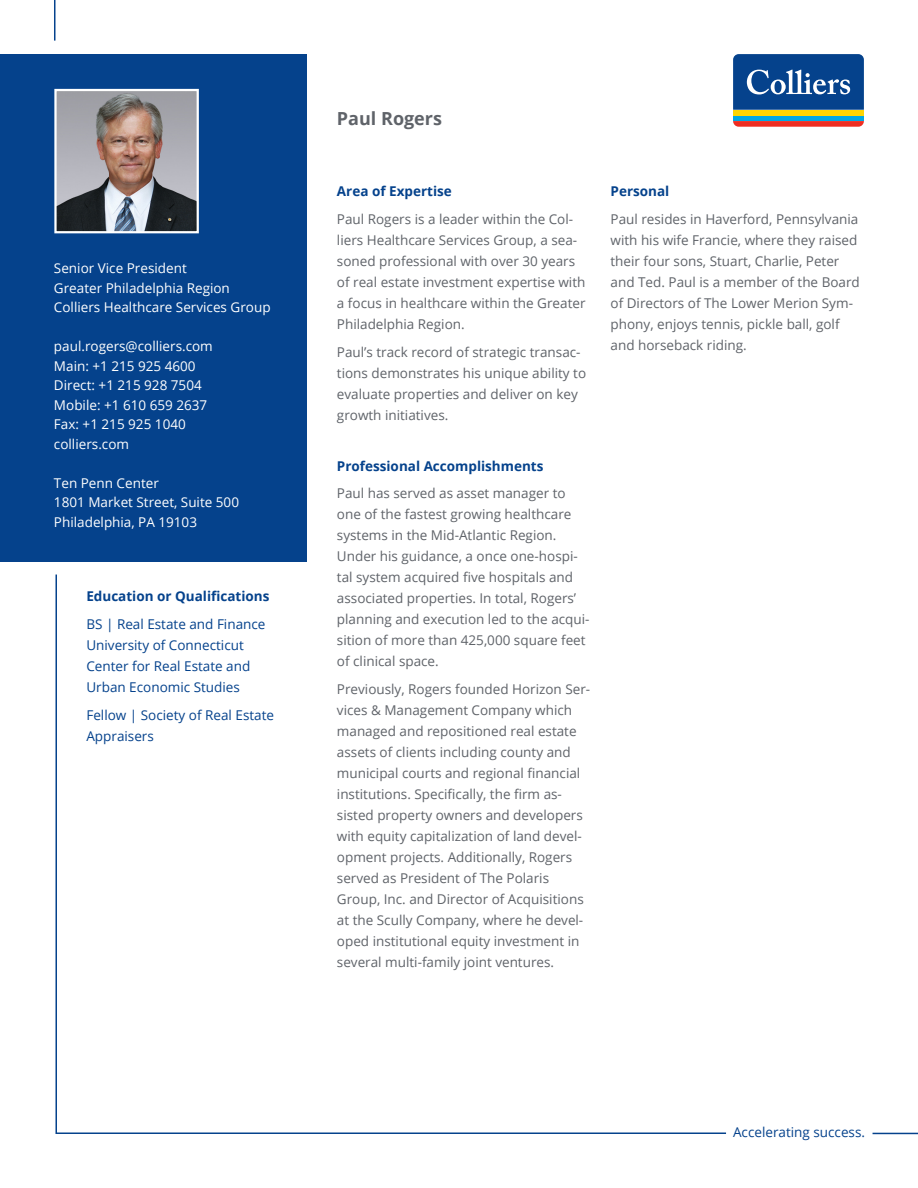
<style>
.page{position:relative;width:918px;height:1188px;background:#fff}
.page>*{position:absolute;margin:0;border:0;box-sizing:border-box;transform-origin:0 0}
.t1{font:700 18px "Open Sans";color:#5f6369}
.t2{font:13.5px/21px "Open Sans";color:#5f6369}
.t3{font:13.5px/19.5px "Open Sans";color:#fff}
.t4{font:13.5px/21px "Open Sans";color:#05428c}
.t5{font:700 13.5px "Open Sans";color:#05428c}
</style>
<div class="page">
<hr style="left:873px;top:1133px;width:45px;height:1px;background:#05428c">
<div style="left:733px;top:115px;width:131px;height:6px;background:#00a8e4"></div>
<div style="left:733px;top:110px;width:131px;height:5px;background:#fed503"></div>
<svg style="left:733px;top:121px;width:131px;height:6px"></svg>
<svg style="left:733px;top:54px;width:131px;height:56px;background:#215799"></svg>
<hr style="left:54px;top:0;width:1px;height:41px;background:#05428c">
<div style="left:0;top:54px;width:307px;height:508px;background:#05428c"></div>
<svg style="left:55px;top:574px;width:672px;height:560px"></svg>
<img style="left:57px;top:92px;width:139px;height:138px">
<div style="left:54px;top:89px;width:145px;height:144px;border:2px solid #fff"></div>
<p class="t3" style="left:54px;top:258px;width:134px">Senior Vice President</p>
<p class="t3" style="left:54px;top:278px;width:177px">Greater Philadelphia Region</p>
<p class="t3" style="left:54px;top:297px;width:218px">Colliers Healthcare Services Group</p>
<p class="t3" style="left:54px;top:336px;width:160px">paul.rogers@colliers.com<br>Main: +1 215 925 4600<br>Direct: +1 215 928 7504</p>
<p class="t3" style="left:54px;top:395px;width:155px">Mobile: +1 610 659 2637<br>Fax: +1 215 925 1040 colliers.com</p>
<p class="t3" style="left:54px;top:473px;width:106px">Ten Penn Center</p>
<p class="t3" style="left:54px;top:492px;width:187px">1801 Market Street, Suite 500</p>
<p class="t3" style="left:54px;top:512px;width:145px">Philadelphia, PA 19103</p>
<p class="t5" style="left:86px;top:587px;width:185px">Education or Qualifications</p>
<p class="t4" style="left:86px;top:613px;width:181px">BS | Real Estate and Finance<br>University of Connecticut<br>Center for Real Estate and<br>Urban Economic Studies</p>
<p class="t4" style="left:86px;top:704px;width:189px">Fellow | Society of Real Estate<br>Appraisers</p>
<p class="t1" style="left:337px;top:106px;width:107px">Paul Rogers</p>
<p class="t5" style="left:337px;top:182px;width:116px">Area of Expertise</p>
<p class="t2" style="left:337px;top:208px;width:250px">Paul Rogers is a leader within the Col&shy;liers Healthcare Services Group, a sea&shy;soned professional with over 30 years of real estate investment expertise with a focus in healthcare within the Greater Philadelphia Region.</p>
<p class="t2" style="left:337px;top:341px;width:251px">Paul’s track record of strategic transac&shy;tions demonstrates his unique ability to evaluate properties and deliver on key growth initiatives.</p>
<p class="t5" style="left:337px;top:456px;width:208px">Professional Accomplishments</p>
<p class="t2" style="left:337px;top:483px;width:254px">Paul has served as asset manager to one of the fastest growing healthcare systems in the Mid-Atlantic Region.<br>Under his guidance, a once one-hospi&shy;tal system acquired five hospitals and associated properties. In total, Rogers’ planning and execution led to the acqui&shy;sition of more than 425,000 square feet of clinical space.</p>
<p class="t2" style="left:337px;top:678px;width:255px">Previously, Rogers founded Horizon Ser&shy;vices &amp; Management Company which managed and repositioned real estate assets of clients including county and municipal courts and regional financial institutions. Specifically, the firm as&shy;sisted property owners and developers with equity capitalization of land devel&shy;opment projects. Additionally, Rogers served as President of The Polaris Group, Inc. and Director of Acquisitions at the Scully Company, where he devel&shy;oped institutional equity investment in several multi-family joint ventures.</p>
<p class="t5" style="left:611px;top:182px;width:60px">Personal</p>
<p class="t2" style="left:611px;top:208px;width:251px">Paul resides in Haverford, Pennsylvania with his wife Francie, where they raised their four sons, Stuart, Charlie, Peter and Ted. Paul is a member of the Board of Directors of The Lower Merion Sym&shy;phony, enjoys tennis, pickle ball, golf and horseback riding.</p>
<p class="t4" style="left:733px;top:1121px;width:133px">Accelerating success.</p>
</div>
